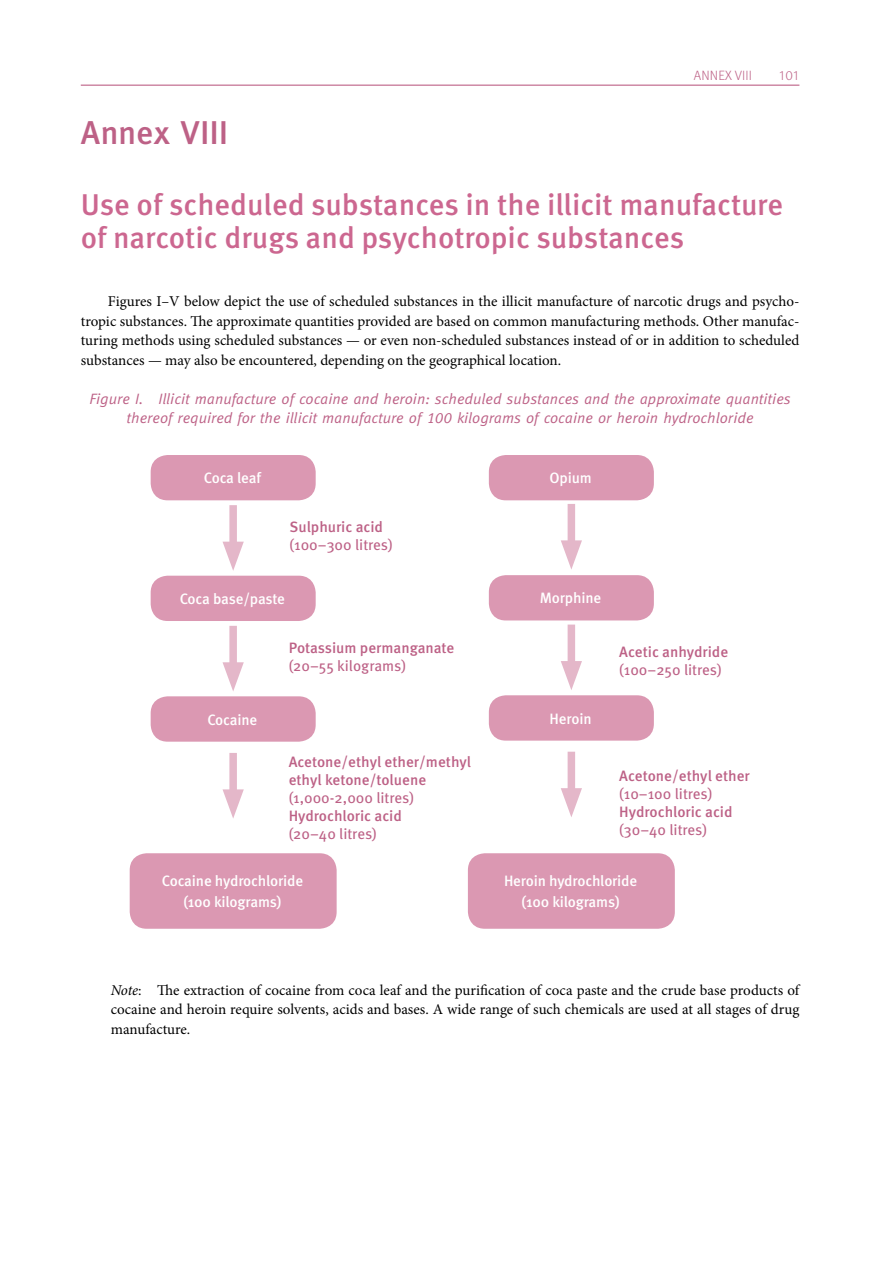
<style>
.page{position:relative;width:893px;height:1263px;background:#fff}
.page>*{position:absolute;margin:0;border:0;box-sizing:border-box;transform-origin:0 0}
.t1{font:500 33px "Meta OT";letter-spacing:-.005em;color:#bd6186}
.t2{font:500 30px/33px "Meta OT";color:#cc6790}
.t3{font:15px/19.5px "Minion Pro";color:#000;text-align:justify}
.t4{font:15px/19.5px "Meta OT Norm Ita";color:#bd6186;text-align:center}
.t5{font:500 15px/18px "Meta OT";color:#bd6186}
.t6{font:500 15px/20.4px "Meta OT";letter-spacing:-.01em;color:#fff;text-align:center}
.t7{font:15px "Meta OT";color:#bd6186}
.t8{font:300 13.5px "Meta OT";letter-spacing:.01em;color:#bd6186}
.s1{font-style:italic}
</style>
<div class="page">
<hr style="left:81px;top:85px;width:718px;height:1px;background:#bd6186">
<div style="left:229px;top:505px;width:8px;height:49px;background:#e4b7c9"></div>
<svg style="left:223px;top:542px;width:21px;height:29px"></svg>
<div style="left:568px;top:504px;width:7px;height:49px;background:#e4b7c9"></div>
<svg style="left:561px;top:540px;width:21px;height:30px"></svg>
<div style="left:229px;top:626px;width:8px;height:48px;background:#e4b7c9"></div>
<svg style="left:223px;top:662px;width:21px;height:29px"></svg>
<div style="left:568px;top:625px;width:7px;height:48px;background:#e4b7c9"></div>
<svg style="left:561px;top:661px;width:21px;height:29px"></svg>
<div style="left:229px;top:753px;width:8px;height:49px;background:#e4b7c9"></div>
<svg style="left:223px;top:789px;width:21px;height:29px"></svg>
<div style="left:568px;top:752px;width:7px;height:48px;background:#e4b7c9"></div>
<svg style="left:561px;top:788px;width:21px;height:29px"></svg>
<div style="left:151px;top:455px;width:165px;height:45px;background:#db98b2;border-radius:17px"></div>
<div style="left:151px;top:576px;width:165px;height:45px;background:#db98b2;border-radius:17px"></div>
<div style="left:151px;top:696px;width:165px;height:46px;background:#db98b2;border-radius:17px"></div>
<div style="left:130px;top:853px;width:207px;height:76px;background:#db98b2;border-radius:17px"></div>
<div style="left:468px;top:853px;width:207px;height:76px;background:#db98b2;border-radius:17px"></div>
<div style="left:489px;top:695px;width:165px;height:46px;background:#db98b2;border-radius:17px"></div>
<div style="left:489px;top:575px;width:165px;height:45px;background:#db98b2;border-radius:17px"></div>
<div style="left:489px;top:455px;width:165px;height:45px;background:#db98b2;border-radius:17px"></div>
<h1 class="t1" style="left:81px;top:112px;width:149px">Annex VIII</h1>
<p class="t8" style="left:694px;top:68px;width:60px">ANNEX VIII</p>
<p class="t8" style="left:779px;top:68px;width:22px">101</p>
<h2 class="t2" style="left:81px;top:189px;width:704px">Use of scheduled substances in the illicit manufacture of narcotic drugs and psychotropic substances</h2>
<p class="t3" style="left:81px;top:292px;width:720px;text-indent:27px">Figures I–V below depict the use of scheduled substances in the illicit manufacture of narcotic drugs and psycho&shy;tropic substances. The approximate quantities provided are based on common manufacturing methods. Other manufac&shy;turing methods using scheduled substances — or even non-scheduled substances instead of or in addition to scheduled substances — may also be encountered, depending on the geographical location.</p>
<p class="t4" style="left:90px;top:389px;width:703px">Figure I. Illicit manufacture of cocaine and heroin: scheduled substances and the approximate quantities thereof required for the illicit manufacture of 100 kilograms of cocaine or heroin hydrochloride</p>
<p class="t6" style="left:204px;top:468px;width:59px">Coca leaf</p>
<p class="t5" style="left:290px;top:518px;width:95px">Sulphuric acid</p>
<p class="t7" style="left:290px;top:536px;width:105px">(100–300 litres)</p>
<p class="t6" style="left:180px;top:589px;width:107px">Coca base/paste</p>
<p class="t6" style="left:207px;top:709px;width:51px">Cocaine</p>
<p class="t5" style="left:289px;top:639px;width:167px">Potassium permanganate</p>
<p class="t7" style="left:289px;top:656px;width:119px">(20–55 kilograms)</p>
<p class="t5" style="left:289px;top:753px;width:184px">Acetone/ethyl ether/methyl ethyl ketone/toluene</p>
<p class="t7" style="left:289px;top:789px;width:127px">(1,000-2,000 litres)</p>
<p class="t5" style="left:289px;top:807px;width:115px">Hydrochloric acid</p>
<p class="t7" style="left:289px;top:825px;width:90px">(20–40 litres)</p>
<p class="t6" style="left:549px;top:468px;width:44px">Opium</p>
<p class="t6" style="left:540px;top:588px;width:63px">Morphine</p>
<p class="t6" style="left:550px;top:708px;width:43px">Heroin</p>
<p class="t5" style="left:619px;top:643px;width:110px">Acetic anhydride</p>
<p class="t7" style="left:619px;top:660px;width:104px">(100–250 litres)</p>
<p class="t5" style="left:619px;top:767px;width:132px">Acetone/ethyl ether</p>
<p class="t7" style="left:619px;top:785px;width:95px">(10–100 litres)</p>
<p class="t5" style="left:619px;top:803px;width:115px">Hydrochloric acid</p>
<p class="t7" style="left:619px;top:821px;width:89px">(30–40 litres)</p>
<p class="t6" style="left:162px;top:871px;width:143px">Cocaine hydrochloride (100 kilograms)</p>
<p class="t6" style="left:504px;top:871px;width:135px">Heroin hydrochloride (100 kilograms)</p>
<p class="t3" style="left:111px;top:980px;width:690px"><span class="s1">Note</span>: The extraction of cocaine from coca leaf and the purification of coca paste and the crude base products of cocaine and heroin require solvents, acids and bases. A wide range of such chemicals are used at all stages of drug manufacture.</p>
</div>
